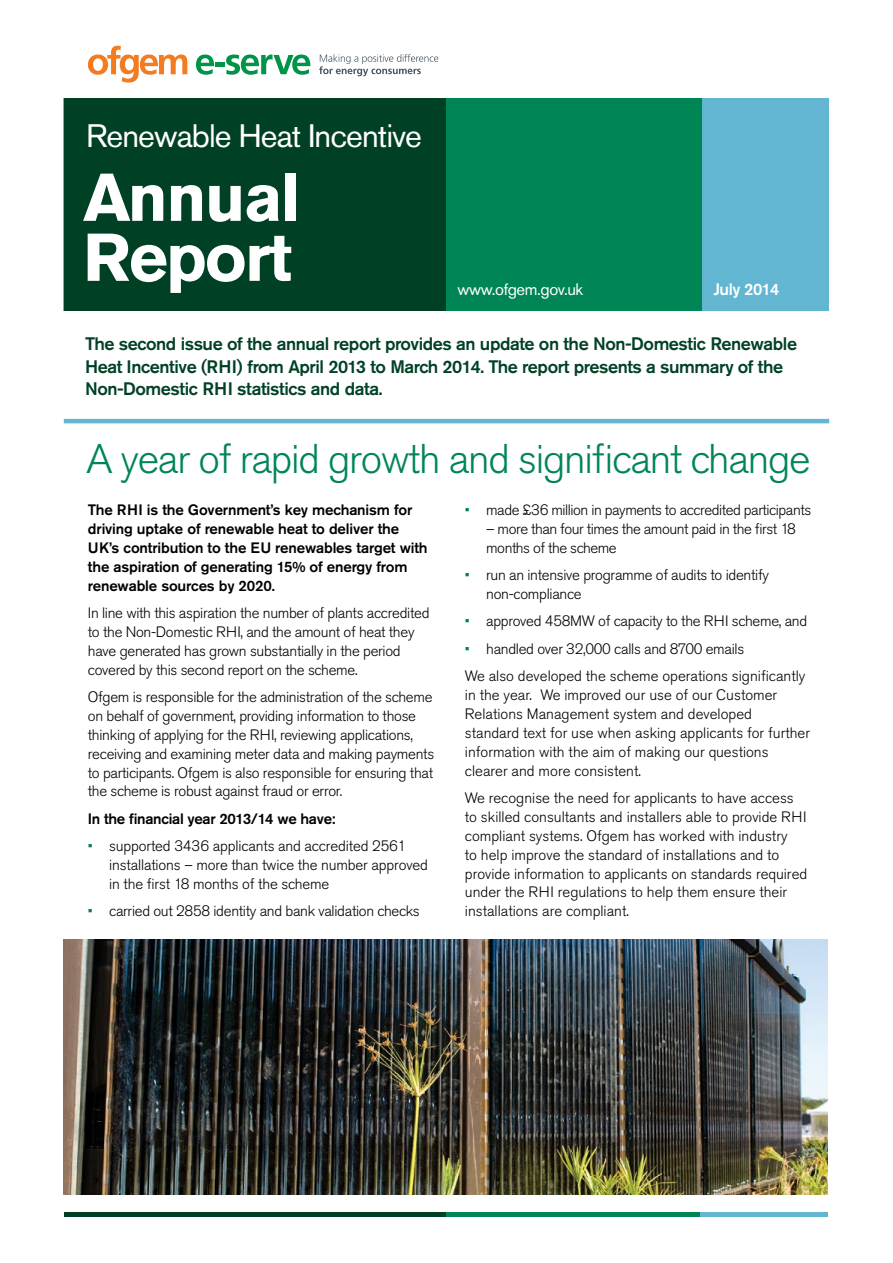
<style>
.page{position:relative;width:893px;height:1263px;background:#fff}
.page>*{position:absolute;margin:0;border:0;box-sizing:border-box;transform-origin:0 0}
.t1{font:700 66.9px/60px "Akzidenz Grotesk Pro";letter-spacing:-.025em;color:#fff}
.t2{font:300 41.25px "Akzidenz Grotesk Pro";letter-spacing:-.03em;color:#008554}
.t3{font:32.25px "Akzidenz Grotesk Pro";letter-spacing:-.03em;color:#fff}
.t4{font:500 18px/22.5px "Akzidenz Grotesk Pro";letter-spacing:-.025em;color:#004125}
.t5{font:16.5px "Akzidenz Grotesk Pro";letter-spacing:-.025em;color:#fff}
.t6{font:500 16.5px "Akzidenz Grotesk Pro";letter-spacing:-.025em;color:#fff}
.t7{font:300 15px/18.9px "Akzidenz Grotesk Pro";letter-spacing:-.02em;color:#000}
.t8{font:300 15px/18.9px "Akzidenz Grotesk Pro";color:#000}
.t9{font:500 15px/18.9px "Akzidenz Grotesk Pro";letter-spacing:-.01em;color:#000}
.s1{color:#008554}
</style>
<div class="page">
<svg style="left:319px;top:54px;width:119px;height:22px"></svg>
<svg style="left:88px;top:46px;width:99px;height:37px"></svg>
<svg style="left:196px;top:55px;width:18px;height:20px"></svg>
<hr style="left:215px;top:62px;width:10px;height:4px;background:#009449">
<svg style="left:226px;top:55px;width:84px;height:20px"></svg>
<div style="left:64px;top:98px;width:765px;height:212px;background:#63b6d1"></div>
<div style="left:64px;top:98px;width:387px;height:212px;background:#004125"></div>
<div style="left:446px;top:98px;width:256px;height:212px;background:#008554"></div>
<hr style="left:64px;top:419px;width:765px;height:4px;background:#63b6d1">
<img style="left:64px;top:940px;width:764px;height:255px">
<hr style="left:64px;top:1212px;width:764px;height:4px;background:#63b6d1">
<hr style="left:64px;top:1212px;width:381px;height:4px;background:#004125">
<hr style="left:446px;top:1212px;width:253px;height:4px;background:#008554">
<h3 class="t3" style="left:86px;top:115px;width:337px">Renewable Heat Incentive</h3>
<h1 class="t1" style="left:83px;top:167px;width:219px">Annual<br>Report</h1>
<p class="t5" style="left:458px;top:278px;width:127px">www.ofgem.gov.uk</p>
<p class="t6" style="left:713px;top:278px;width:67px">July 2014</p>
<p class="t4" style="left:85px;top:332px;width:714px">The second issue of the annual report provides an update on the Non-Domestic Renewable<br>Heat Incentive (RHI) from April 2013 to March 2014. The report presents a summary of the<br>Non-Domestic RHI statistics and data.</p>
<h2 class="t2" style="left:86px;top:432px;width:726px">A year of rapid growth and significant change</h2>
<p class="t9" style="left:88px;top:500px;width:341px">The RHI is the Government’s key mechanism for driving uptake of renewable heat to deliver the UK’s contribution to the EU renewables target with the aspiration of generating 15% of energy from renewable sources by 2020.</p>
<p class="t7" style="left:88px;top:603px;width:343px">In line with this aspiration the number of plants accredited to the Non-Domestic RHI, and the amount of heat they have generated has grown substantially in the period covered by this second report on the scheme.</p>
<p class="t7" style="left:88px;top:687px;width:348px">Ofgem is responsible for the administration of the scheme on behalf of government, providing information to those thinking of applying for the RHI, reviewing applications, receiving and examining meter data and making payments to participants. Ofgem is also responsible for ensuring that the scheme is robust against fraud or error.</p>
<p class="t9" style="left:88px;top:809px;width:249px">In the financial year 2013/14 we have:</p>
<p class="t7" style="left:109px;top:836px;width:320px;text-indent:-21px"><span class="s1">•</span> supported 3436 applicants and accredited 2561 installations – more than twice the number approved in the first 18 months of the scheme</p>
<p class="t7" style="left:88px;top:902px;width:333px"><span class="s1">•</span> carried out 2858 identity and bank validation checks</p>
<p class="t7" style="left:465px;top:500px;width:348px"><span class="s1">•</span> made £36 million in payments to accredited participants</p>
<p class="t7" style="left:486px;top:519px;width:311px">– more than four times the amount paid in the first 18 months of the scheme</p>
<p class="t7" style="left:486px;top:565px;width:284px;text-indent:-21px"><span class="s1">•</span> run an intensive programme of audits to identify non-compliance</p>
<p class="t7" style="left:465px;top:612px;width:344px"><span class="s1">•</span> approved 458MW of capacity to the RHI scheme, and</p>
<p class="t8" style="left:465px;top:635px;width:342px;line-height:27.5px"><span class="s1">•</span> handled over 32,000 calls and 8700 emails<br>We also developed the scheme operations significantly</p>
<p class="t8" style="left:465px;top:685px;width:347px">in the year. We improved our use of our Customer Relations Management system and developed standard text for use when asking applicants for further information with the aim of making our questions clearer and more consistent.</p>
<p class="t8" style="left:465px;top:788px;width:344px">We recognise the need for applicants to have access to skilled consultants and installers able to provide RHI compliant systems. Ofgem has worked with industry<br>to help improve the standard of installations and to provide information to applicants on standards required under the RHI regulations to help them ensure their installations are compliant.</p>
</div>
